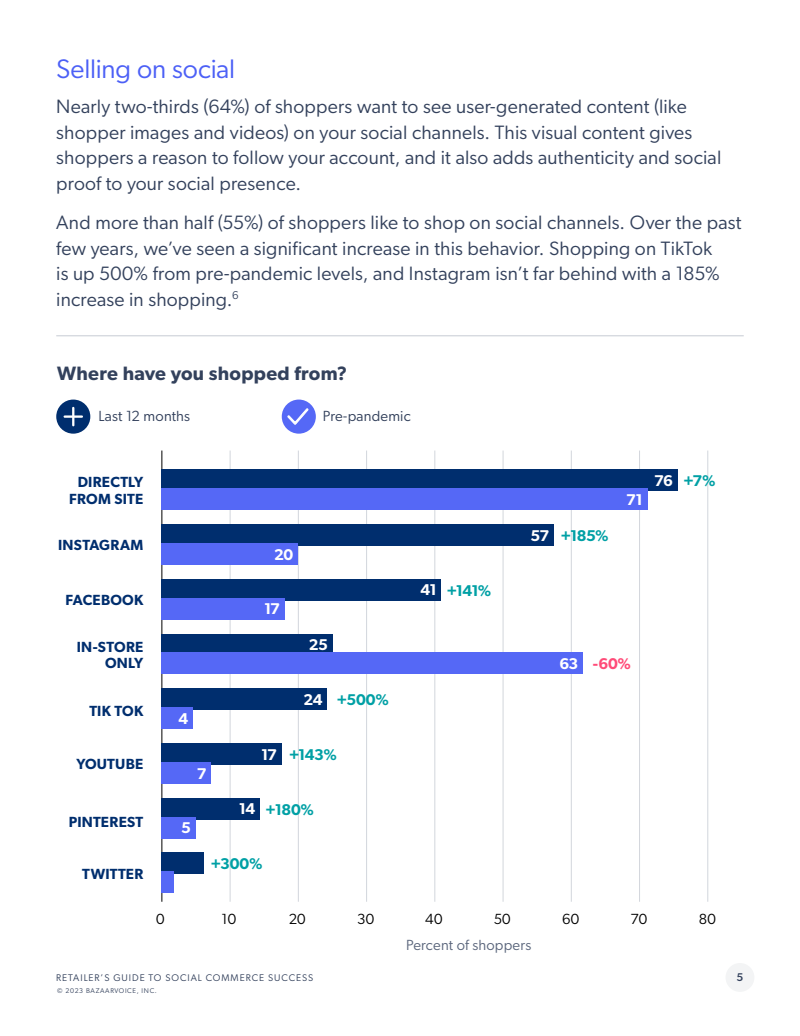
<style>
.page{position:relative;width:800px;height:1036px;background:#fff}
.page>*{position:absolute;margin:0;border:0;box-sizing:border-box;transform-origin:0 0}
.t1{font:26.88px "Gibson";color:#4c60f6}
.t2{font:19.38px/25.6px "Gibson";letter-spacing:.01em;color:#33415c}
.t3{font:600 19.38px "Gibson";letter-spacing:.015em;color:#33415c}
.t4{font:600 15.62px "Gibson";letter-spacing:-.025em;color:#00a0a5}
.t5{font:600 15.62px "Gibson";letter-spacing:-.055em;color:#fff}
.t6{font:600 15.62px "Gibson";color:#ff4b78}
.t7{font:600 14.69px/16.6px "Gibson";letter-spacing:.02em;color:#002e6e;text-align:center}
.t8{font:14.69px "Gibson";letter-spacing:.01em;color:#33415c}
.t9{font:14.69px "Gibson";letter-spacing:.01em;color:#5c677d}
.t10{font:14.69px "Gibson";letter-spacing:.01em;color:#000}
.t11{font:500 11.25px "Gibson";color:#33415c}
.t12{font:9.69px "Gibson";letter-spacing:.1em;color:#33415c}
.t13{font:6.88px "Gibson";letter-spacing:.1em;color:#33415c}
</style>
<div class="page">
<hr style="left:161px;top:450px;width:1px;height:451px;background:#000">
<hr style="left:230px;top:450px;width:1px;height:451px;background:#d2d6dc">
<hr style="left:298px;top:450px;width:1px;height:451px;background:#d2d6dc">
<hr style="left:366px;top:450px;width:1px;height:451px;background:#d2d6dc">
<hr style="left:503px;top:450px;width:1px;height:451px;background:#d2d6dc">
<hr style="left:707px;top:450px;width:1px;height:451px;background:#d2d6dc">
<hr style="left:639px;top:450px;width:1px;height:451px;background:#d2d6dc">
<hr style="left:571px;top:450px;width:1px;height:451px;background:#d2d6dc">
<hr style="left:434px;top:450px;width:1px;height:451px;background:#d2d6dc">
<div style="left:161px;top:469px;width:517px;height:22px;background:#002e6e"></div>
<div style="left:161px;top:488px;width:487px;height:22px;background:#5568f6"></div>
<div style="left:161px;top:524px;width:393px;height:22px;background:#002e6e"></div>
<div style="left:161px;top:543px;width:137px;height:22px;background:#5568f6"></div>
<div style="left:161px;top:578px;width:280px;height:22px;background:#002e6e"></div>
<div style="left:161px;top:597px;width:124px;height:22px;background:#5568f6"></div>
<div style="left:161px;top:688px;width:166px;height:22px;background:#002e6e"></div>
<div style="left:161px;top:707px;width:32px;height:22px;background:#5568f6"></div>
<div style="left:161px;top:742px;width:121px;height:22px;background:#002e6e"></div>
<div style="left:161px;top:761px;width:50px;height:22px;background:#5568f6"></div>
<div style="left:161px;top:797px;width:99px;height:22px;background:#002e6e"></div>
<div style="left:161px;top:816px;width:34px;height:22px;background:#5568f6"></div>
<div style="left:161px;top:852px;width:43px;height:22px;background:#002e6e"></div>
<div style="left:161px;top:871px;width:13px;height:22px;background:#5568f6"></div>
<div style="left:161px;top:633px;width:171px;height:22px;background:#002e6e"></div>
<div style="left:161px;top:652px;width:422px;height:22px;background:#5568f6"></div>
<div style="left:56px;top:399px;width:34px;height:34px;background:#002e6e;border-radius:50%"></div>
<svg style="left:65px;top:408px;width:17px;height:17px"></svg>
<div style="left:282px;top:399px;width:34px;height:34px;background:#5568f6;border-radius:50%"></div>
<svg style="left:287px;top:408px;width:21px;height:17px"></svg>
<hr style="left:56px;top:335px;width:688px;height:1px;background:#d2d6dc">
<div style="left:726px;top:962px;width:28px;height:29px;background:#f3f4f5;border-radius:50%"></div>
<h1 class="t1" style="left:56px;top:52px;width:181px">Selling on social</h1>
<p class="t2" style="left:56px;top:93px;width:667px">Nearly two-thirds (64%) of shoppers want to see user-generated content (like shopper images and videos) on your social channels. This visual content gives shoppers a reason to follow your account, and it also adds authenticity and social proof to your social presence.</p>
<p class="t2" style="left:56px;top:209px;width:687px">And more than half (55%) of shoppers like to shop on social channels. Over the past few years, we’ve seen a significant increase in this behavior. Shopping on TikTok<br>is up 500% from pre-pandemic levels, and Instagram isn’t far behind with a 185% increase in shopping.<sup>6</sup></p>
<p class="t3" style="left:57px;top:361px;width:292px">Where have you shopped from?</p>
<p class="t8" style="left:98px;top:407px;width:93px">Last 12 months</p>
<p class="t8" style="left:323px;top:407px;width:89px">Pre-pandemic</p>
<p class="t7" style="left:69px;top:473px;width:76px">DIRECTLY<br>FROM SITE</p>
<p class="t7" style="left:58px;top:536px;width:87px">INSTAGRAM</p>
<p class="t7" style="left:66px;top:591px;width:79px">FACEBOOK</p>
<p class="t7" style="left:77px;top:638px;width:68px;line-height:15.6px;text-align:right">IN-STORE<br>ONLY</p>
<p class="t7" style="left:89px;top:702px;width:56px">TIK TOK</p>
<p class="t7" style="left:76px;top:755px;width:69px">YOUTUBE</p>
<p class="t7" style="left:69px;top:813px;width:76px">PINTEREST</p>
<p class="t7" style="left:82px;top:864px;width:63px">TWITTER</p>
<p class="t5" style="left:274px;top:544px;width:21px">20</p>
<p class="t5" style="left:179px;top:709px;width:11px">4</p>
<p class="t5" style="left:197px;top:763px;width:11px">7</p>
<p class="t5" style="left:181px;top:818px;width:11px">5</p>
<p class="t5" style="left:264px;top:599px;width:17px">17</p>
<p class="t5" style="left:309px;top:635px;width:21px">25</p>
<p class="t5" style="left:303px;top:690px;width:21px">24</p>
<p class="t4" style="left:337px;top:690px;width:54px">+500%</p>
<p class="t5" style="left:261px;top:744px;width:17px">17</p>
<p class="t4" style="left:289px;top:745px;width:50px">+143%</p>
<p class="t5" style="left:239px;top:799px;width:18px">14</p>
<p class="t4" style="left:265px;top:799px;width:50px">+180%</p>
<p class="t4" style="left:211px;top:854px;width:54px">+300%</p>
<p class="t5" style="left:421px;top:580px;width:18px">41</p>
<p class="t4" style="left:447px;top:581px;width:46px">+141%</p>
<p class="t5" style="left:530px;top:526px;width:20px">57</p>
<p class="t4" style="left:561px;top:526px;width:50px">+185%</p>
<p class="t5" style="left:626px;top:490px;width:18px">71</p>
<p class="t5" style="left:654px;top:471px;width:20px">76</p>
<p class="t4" style="left:683px;top:471px;width:34px">+7%</p>
<p class="t5" style="left:559px;top:654px;width:20px">63</p>
<p class="t6" style="left:593px;top:653px;width:40px">-60%</p>
<p class="t10" style="left:156px;top:910px;width:10px">0</p>
<p class="t10" style="left:222px;top:910px;width:16px">10</p>
<p class="t10" style="left:289px;top:910px;width:18px">20</p>
<p class="t10" style="left:357px;top:910px;width:19px">30</p>
<p class="t10" style="left:425px;top:910px;width:19px">40</p>
<p class="t10" style="left:494px;top:910px;width:18px">50</p>
<p class="t10" style="left:562px;top:910px;width:19px">60</p>
<p class="t10" style="left:631px;top:910px;width:18px">70</p>
<p class="t10" style="left:699px;top:910px;width:19px">80</p>
<p class="t9" style="left:406px;top:936px;width:127px">Percent of shoppers</p>
<p class="t12" style="left:56px;top:971px;width:259px">RETAILER’S GUIDE TO SOCIAL COMMERCE SUCCESS</p>
<p class="t11" style="left:737px;top:970px;width:8px">5</p>
<p class="t13" style="left:57px;top:986px;width:101px">© 2023 BAZAARVOICE, INC.</p>
</div>
